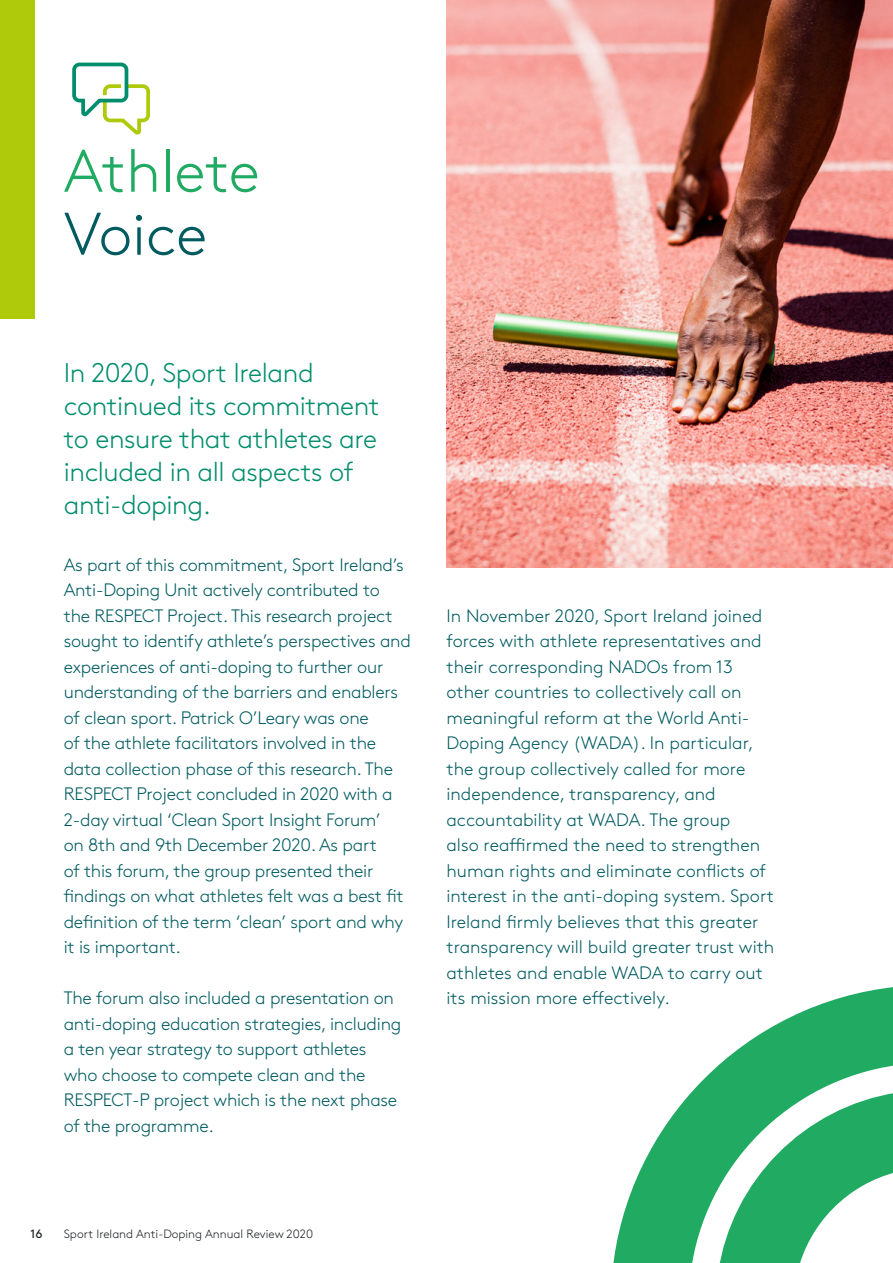
<style>
.page{position:relative;width:893px;height:1263px;background:#fff}
.page>*{position:absolute;margin:0;border:0;box-sizing:border-box;transform-origin:0 0}
.t1{font:300 60px "Brown Std";color:#20aa62}
.t2{font:300 60px "Brown Std";color:#005b60}
.t3{font:300 27px/33px "Brown Std";letter-spacing:-.015em;color:#008d6c}
.t4{font:300 18px/25.5px "Brown Std";letter-spacing:-.015em;color:#005b60}
.t5{font:300 12px "Brown Std";color:#1d1f23}
.t6{font:12px "Brown Std";color:#1d1f23}
</style>
<div class="page">
<hr style="left:892px;top:319px;width:1px;height:944px;background:#008d6c">
<div style="left:0;top:0;width:34px;height:319px;background:#afca0b"></div>
<img style="left:446px;top:0;width:447px;height:568px">
<svg style="left:72px;top:62px;width:78px;height:73px"></svg>
<svg style="left:613px;top:987px;width:280px;height:276px;fill:#20aa62"></svg>
<svg style="left:718px;top:1093px;width:175px;height:170px"></svg>
<h1 class="t1" style="left:64px;top:137px;width:198px">Athlete</h1>
<h1 class="t2" style="left:64px;top:200px;width:145px">Voice</h1>
<h2 class="t3" style="left:64px;top:356px;width:317px">In 2020, Sport Ireland continued its commitment to ensure that athletes are included in all aspects of anti-doping.</h2>
<p class="t4" style="left:64px;top:552px;width:349px">As part of this commitment, Sport Ireland’s Anti-Doping Unit actively contributed to<br>the RESPECT Project. This research project sought to identify athlete’s perspectives and experiences of anti-doping to further our understanding of the barriers and enablers of clean sport. Patrick O’Leary was one<br>of the athlete facilitators involved in the data collection phase of this research. The RESPECT Project concluded in 2020 with a 2-day virtual ‘Clean Sport Insight Forum’<br>on 8th and 9th December 2020. As part<br>of this forum, the group presented their findings on what athletes felt was a best fit definition of the term ‘clean’ sport and why it is important.</p>
<p class="t4" style="left:64px;top:986px;width:339px">The forum also included a presentation on anti-doping education strategies, including a ten year strategy to support athletes who choose to compete clean and the RESPECT-P project which is the next phase of the programme.</p>
<p class="t6" style="left:31px;top:1227px;width:13px">16</p>
<p class="t5" style="left:64px;top:1227px;width:251px">Sport Ireland Anti-Doping Annual Review 2020</p>
<p class="t4" style="left:446px;top:603px;width:329px">In November 2020, Sport Ireland joined forces with athlete representatives and their corresponding NADOs from 13 other countries to collectively call on meaningful reform at the World Anti-Doping Agency (WADA). In particular, the group collectively called for more independence, transparency, and accountability at WADA. The group<br>also reaffirmed the need to strengthen human rights and eliminate conflicts of interest in the anti-doping system. Sport Ireland firmly believes that this greater transparency will build greater trust with athletes and enable WADA to carry out its mission more effectively.</p>
</div>
